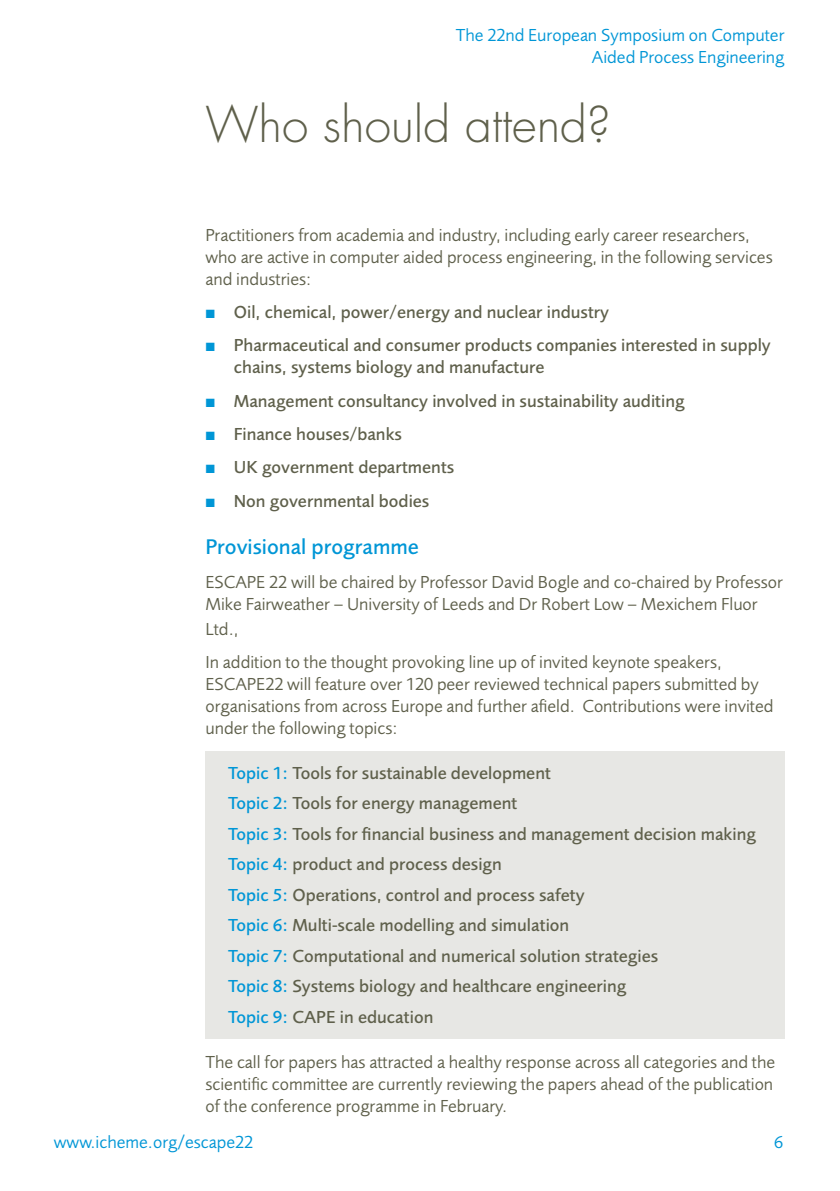
<style>
.page{position:relative;width:840px;height:1191px;background:#fff}
.page>*{position:absolute;margin:0;border:0;box-sizing:border-box;transform-origin:0 0}
.t1{font:300 48px "Futura Std";color:#5f604b}
.t2{font:500 22px "Foundry Sans";color:#0096d6}
.t3{font:18px/22px "Foundry Sans";color:#5f604b}
.t4{font:500 18px/30.6px "Foundry Sans";color:#5f604b}
.t5{font:18px/22px "Foundry Sans";color:#0096d6;text-align:right}
.s1{color:#0096d6}
</style>
<div class="page">
<div style="left:205px;top:751px;width:579px;height:288px;background:#e7e7e4"></div>
<p class="t5" style="left:455px;top:24px;width:330px">The 22nd European Symposium on Computer<br>Aided Process Engineering</p>
<h1 class="t1" style="left:205px;top:95px;width:406px">Who should attend?</h1>
<p class="t3" style="left:205px;top:224px;width:568px">Practitioners from academia and industry, including early career researchers, who are active in computer aided process engineering, in the following services and industries:</p>
<p class="t4" style="left:206px;top:297px;width:404px"><span class="s1">■</span> Oil, chemical, power/energy and nuclear industry</p>
<p class="t4" style="left:234px;top:334px;width:538px;line-height:22px;text-indent:-28px"><span class="s1">■</span> Pharmaceutical and consumer products companies interested in supply chains, systems biology and manufacture</p>
<p class="t4" style="left:206px;top:385px;width:480px"><span class="s1">■</span> Management consultancy involved in sustainability auditing</p>
<p class="t4" style="left:206px;top:419px;width:198px"><span class="s1">■</span> Finance houses/banks</p>
<p class="t4" style="left:206px;top:452px;width:250px"><span class="s1">■</span> UK government departments</p>
<p class="t4" style="left:206px;top:485px;width:225px"><span class="s1">■</span> Non governmental bodies</p>
<p class="t2" style="left:205px;top:535px;width:215px">Provisional programme</p>
<p class="t3" style="left:205px;top:571px;width:578px">ESCAPE 22 will be chaired by Professor David Bogle and co-chaired by Professor<br>Mike Fairweather – University of Leeds and Dr Robert Low – Mexichem Fluor</p>
<p class="t3" style="left:205px;top:612px;width:517px;line-height:33.4px">Ltd.,<br>In addition to the thought provoking line up of invited keynote speakers,</p>
<p class="t3" style="left:205px;top:673px;width:569px">ESCAPE22 will feature over 120 peer reviewed technical papers submitted by organisations from across Europe and further afield. Contributions were invited under the following topics:</p>
<p class="t4" style="left:228px;top:757px;width:529px"><span class="s1">Topic 1:</span> Tools for sustainable development<br><span class="s1">Topic 2:</span> Tools for energy management<br><span class="s1">Topic 3:</span> Tools for financial business and management decision making <span class="s1">Topic 4:</span> product and process design<br><span class="s1">Topic 5:</span> Operations, control and process safety<br><span class="s1">Topic 6:</span> Multi-scale modelling and simulation<br><span class="s1">Topic 7:</span> Computational and numerical solution strategies<br><span class="s1">Topic 8:</span> Systems biology and healthcare engineering<br><span class="s1">Topic 9:</span> CAPE in education</p>
<p class="t3" style="left:205px;top:1051px;width:571px;text-align:justify">The call for papers has attracted a healthy response across all categories and the scientific committee are currently reviewing the papers ahead of the publication of the conference programme in February.</p>
<p class="t5" style="left:54px;top:1131px;width:201px">www.icheme.org/escape22</p>
<p class="t5" style="left:773px;top:1131px;width:11px">6</p>
</div>
